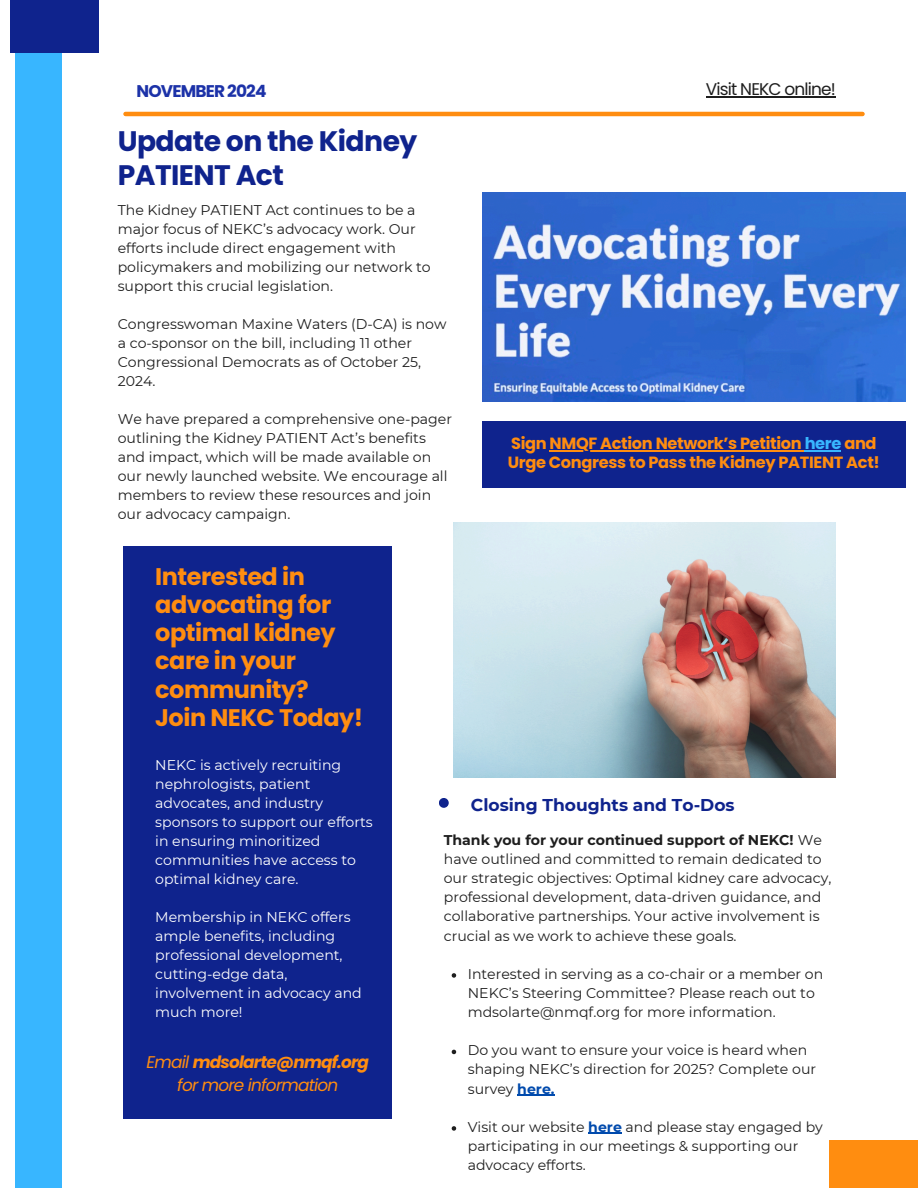
<style>
.page{position:relative;width:918px;height:1188px;background:#fff}
.page>*{position:absolute;margin:0;border:0;box-sizing:border-box;transform-origin:0 0}
.t1{font:700 28.2px/33.9px "Poppins";letter-spacing:-.02em;color:#0f238d}
.t2{font:700 24px/28.2px "Poppins";letter-spacing:-.02em;color:#ff8d10}
.t3{font:700 17.1px "Montserrat";color:#0f238d}
.t4{font:italic 16.95px/23.7px "Poppins";letter-spacing:-.05em;color:#ff8d10;text-align:center}
.t5{font:16.95px "Poppins";letter-spacing:-.05em;color:#1e1e1e}
.t6{font:700 16.95px "Poppins";letter-spacing:-.05em;color:#1c32a8}
.t7{font:700 16.2px "Poppins";letter-spacing:-.02em;color:#ff8d10}
.t8{font:14.1px/19px "Montserrat";color:#1e1e1e}
.t9{font:14.1px/19px "Montserrat";color:#fff}
.s1{color:#38b6ff}
.s2{font-weight:700}
.s3{font-weight:700;color:#004aad}
</style>
<div class="page">
<div style="left:16px;top:0;width:46px;height:1188px;background:#38b6ff"></div>
<div style="left:10px;top:0;width:88px;height:53px;background:#0f238d"></div>
<div style="left:830px;top:1140px;width:88px;height:48px;background:#ff8d10"></div>
<div style="left:482px;top:421px;width:424px;height:67px;background:#0f238d"></div>
<div style="left:123px;top:546px;width:269px;height:573px;background:#0f238d"></div>
<div style="left:439px;top:798px;width:10px;height:10px;background:#0f238d;border-radius:50%"></div>
<hr style="left:126px;top:112px;width:737px;height:4px;background:#ff8d10">
<img style="left:482px;top:193px;width:423px;height:208px">
<img style="left:454px;top:523px;width:381px;height:254px">
<hr style="left:550px;top:450px;width:255px;height:1px;background:#ff8d10">
<hr style="left:805px;top:450px;width:36px;height:1px;background:#38b6ff">
<svg style="left:452px;top:973px;width:4px;height:5px"></svg>
<svg style="left:452px;top:1050px;width:4px;height:4px"></svg>
<hr style="left:517px;top:1095px;width:38px;height:1px;background:#004aad">
<svg style="left:452px;top:1126px;width:4px;height:5px"></svg>
<hr style="left:588px;top:1133px;width:34px;height:1px;background:#004aad">
<hr style="left:706px;top:96px;width:129px;height:1px;background:#1e1e1e">
<h1 class="t6" style="left:137px;top:79px;width:132px">NOVEMBER 2024</h1>
<p class="t1" style="left:118px;top:124px;width:301px">Update on the Kidney<br>PATIENT Act</p>
<p class="t8" style="left:118px;top:200px;width:315px">The Kidney PATIENT Act continues to be a major focus of NEKC’s advocacy work. Our efforts include direct engagement with policymakers and mobilizing our network to support this crucial legislation.</p>
<p class="t8" style="left:118px;top:314px;width:330px">Congresswoman Maxine Waters (D-CA) is now a co-sponsor on the bill, including 11 other Congressional Democrats as of October 25, 2024.</p>
<p class="t8" style="left:118px;top:410px;width:336px">We have prepared a comprehensive one-pager outlining the Kidney PATIENT Act’s benefits and impact, which will be made available on our newly launched website. We encourage all members to review these resources and join our advocacy campaign.</p>
<p class="t2" style="left:155px;top:563px;width:210px">Interested in advocating for optimal kidney care in your community?<br>Join NEKC Today!</p>
<p class="t5" style="left:706px;top:77px;width:132px">Visit NEKC online!</p>
<h4 class="t7" style="left:511px;top:432px;width:367px">Sign NMQF Action Network’s Petition <span class="s1">here</span> and</h4>
<p class="t7" style="left:508px;top:451px;width:374px">Urge Congress to Pass the Kidney PATIENT Act!</p>
<h2 class="t9" style="left:155px;top:755px;width:219px">NEKC is actively recruiting nephrologists, patient advocates, and industry sponsors to support our efforts in ensuring minoritized communities have access to optimal kidney care.</h2>
<p class="t9" style="left:155px;top:907px;width:208px">Membership in NEKC offers ample benefits, including professional development, cutting-edge data, involvement in advocacy and much more!</p>
<h5 class="t4" style="left:147px;top:1050px;width:224px">Email <span class="s2">mdsolarte@nmqf.org </span>for more information</h5>
<p class="t3" style="left:471px;top:795px;width:265px">Closing Thoughts and To-Dos</p>
<h4 class="t8" style="left:444px;top:830px;width:389px"><span class="s2">Thank you for your continued support of NEKC!</span> We have outlined and committed to remain dedicated to our strategic objectives: Optimal kidney care advocacy, professional development, data-driven guidance, and collaborative partnerships. Your active involvement is crucial as we work to achieve these goals.</h4>
<p class="t8" style="left:468px;top:964px;width:357px">Interested in serving as a co-chair or a member on<br>NEKC’s Steering Committee? Please reach out to mdsolarte@nmqf.org for more information.</p>
<p class="t8" style="left:468px;top:1041px;width:350px">Do you want to ensure your voice is heard when shaping NEKC’s direction for 2025? Complete our survey <span class="s3">here.</span></p>
<p class="t8" style="left:468px;top:1117px;width:357px">Visit our website <span class="s3">here</span> and please stay engaged by participating in our meetings &amp; supporting our advocacy efforts.</p>
</div>
